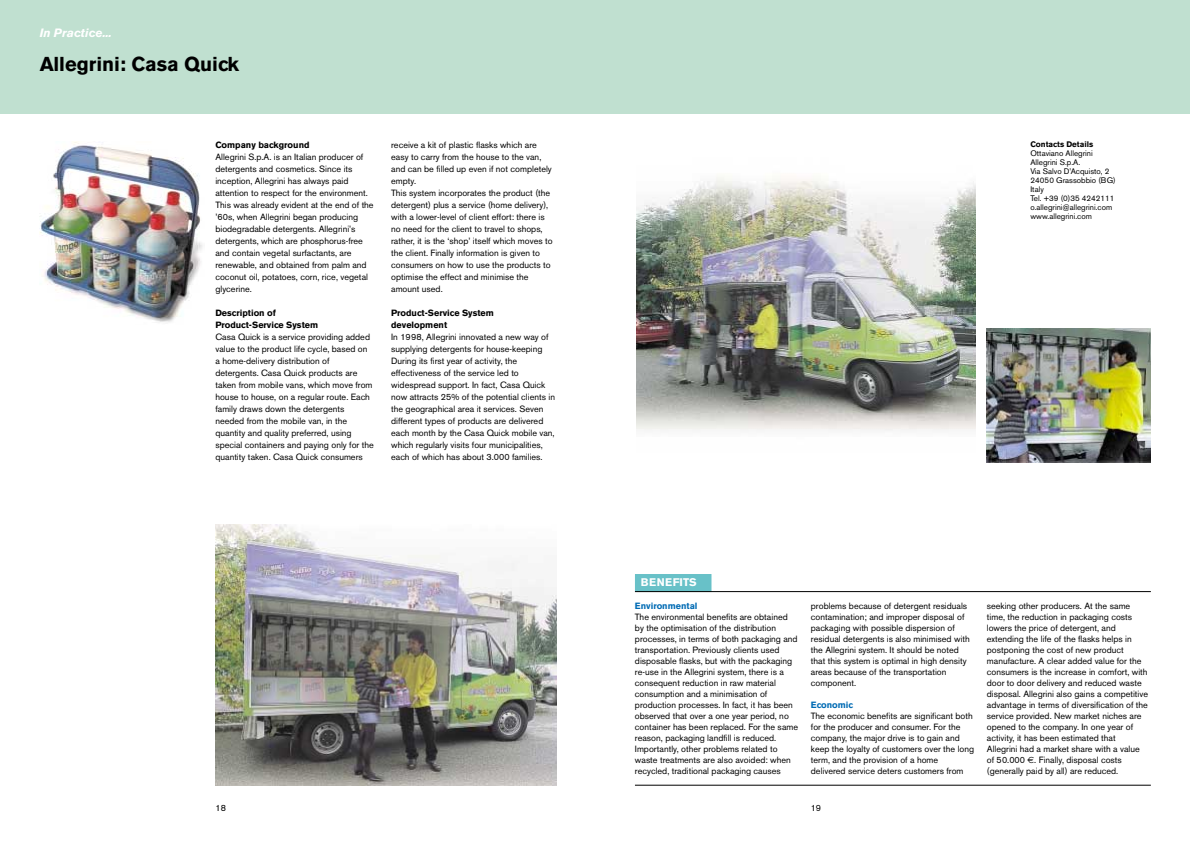
<style>
.page{position:relative;width:1190px;height:841px;background:#fff}
.page>*{position:absolute;margin:0;border:0;box-sizing:border-box;transform-origin:0 0}
.t1{font:700 20px "Akzidenz Grotesk BE";color:#000}
.t2{font:italic 700 12px "Akzidenz Grotesk BE";color:#fff}
.t3{font:700 11px "Akzidenz Grotesk BE";letter-spacing:.04em;color:#fff}
.t4{font:9px/12px "Akzidenz Grotesk BE";color:#000}
.t5{font:700 9px/12px "Akzidenz Grotesk BE";color:#000}
.t6{font:700 9px "Akzidenz Grotesk BE";color:#006bb4}
.t7{font:8px/9px "Akzidenz Grotesk BE";color:#000}
.t8{font:700 8px "Akzidenz Grotesk BE";color:#000}
.s1{font-family:"Euro Sans"}
</style>
<div class="page">
<div style="left:0;top:0;width:1190px;height:113px;background:#c0e0d0"></div>
<div style="left:635px;top:574px;width:77px;height:18px;background:#68c1c8"></div>
<hr style="left:635px;top:591px;width:516px;height:1px;background:#000">
<hr style="left:635px;top:785px;width:516px;height:1px;background:#000">
<img style="left:986px;top:329px;width:165px;height:133px">
<img style="left:215px;top:524px;width:342px;height:261px">
<img style="left:637px;top:177px;width:338px;height:254px">
<img style="left:40px;top:142px;width:163px;height:180px">
<h2 class="t2" style="left:40px;top:28px;width:73px">In Practice...</h2>
<h1 class="t1" style="left:40px;top:57px;width:201px">Allegrini: Casa Quick</h1>
<p class="t5" style="left:215px;top:140px;width:96px">Company background</p>
<p class="t4" style="left:215px;top:152px;width:160px">Allegrini S.p.A. is an Italian producer of detergents and cosmetics. Since its inception, Allegrini has always paid attention to respect for the environment.<br>This was already evident at the end of the ’60s, when Allegrini began producing biodegradable detergents. Allegrini’s detergents, which are phosphorus-free and contain vegetal surfactants, are renewable, and obtained from palm and coconut oil, potatoes, corn, rice, vegetal glycerine.</p>
<p class="t5" style="left:215px;top:308px;width:104px">Description of<br>Product-Service System</p>
<p class="t4" style="left:215px;top:332px;width:160px">Casa Quick is a service providing added value to the product life cycle, based on a home-delivery distribution of detergents. Casa Quick products are taken from mobile vans, which move from house to house, on a regular route. Each family draws down the detergents needed from the mobile van, in the quantity and quality preferred, using special containers and paying only for the quantity taken. Casa Quick consumers</p>
<p class="t4" style="left:391px;top:140px;width:163px">receive a kit of plastic flasks which are easy to carry from the house to the van, and can be filled up even if not completely empty.<br>This system incorporates the product (the detergent) plus a service (home delivery), with a lower-level of client effort: there is no need for the client to travel to shops, rather, it is the ‘shop’ itself which moves to the client. Finally information is given to consumers on how to use the products to optimise the effect and minimise the amount used.</p>
<p class="t5" style="left:391px;top:308px;width:104px">Product-Service System development</p>
<p class="t4" style="left:391px;top:332px;width:165px">In 1998, Allegrini innovated a new way of supplying detergents for house-keeping During its first year of activity, the effectiveness of the service led to widespread support. In fact, Casa Quick now attracts 25% of the potential clients in the geographical area it services. Seven different types of products are delivered each month by the Casa Quick mobile van, which regularly visits four municipalities, each of which has about 3.000 families.</p>
<p class="t8" style="left:1030px;top:142px;width:64px">Contacts Details</p>
<p class="t7" style="left:1030px;top:150px;width:87px">Ottaviano Allegrini<br>Allegrini S.p.A.<br>Via Salvo D’Acquisto, 2<br>24050 Grassobbio (BG)<br>Italy<br>Tel. +39 (0)35 4242111 o.allegrini@allegrini.com www.allegrini.com</p>
<p class="t3" style="left:641px;top:579px;width:57px">BENEFITS</p>
<p class="t6" style="left:635px;top:602px;width:64px">Environmental</p>
<p class="t4" style="left:635px;top:612px;width:165px;line-height:11px">The environmental benefits are obtained by the optimisation of the distribution processes, in terms of both packaging and transportation. Previously clients used disposable flasks, but with the packaging re-use in the Allegrini system, there is a consequent reduction in raw material consumption and a minimisation of production processes. In fact, it has been observed that over a one year period, no container has been replaced. For the same reason, packaging landfill is reduced.<br>Importantly, other problems related to waste treatments are also avoided: when recycled, traditional packaging causes</p>
<p class="t4" style="left:811px;top:601px;width:160px;line-height:11px">problems because of detergent residuals contamination; and improper disposal of packaging with possible dispersion of residual detergents is also minimised with the Allegrini system. It should be noted that this system is optimal in high density areas because of the transportation component.</p>
<p class="t6" style="left:811px;top:701px;width:44px">Economic</p>
<p class="t4" style="left:811px;top:711px;width:165px;line-height:11px">The economic benefits are significant both for the producer and consumer. For the company, the major drive is to gain and keep the loyalty of customers over the long term, and the provision of a home delivered service deters customers from</p>
<p class="t4" style="left:215px;top:803px;width:12px">18</p>
<p class="t4" style="left:811px;top:803px;width:12px">19</p>
<p class="t4" style="left:987px;top:601px;width:163px;line-height:11px">seeking other producers. At the same time, the reduction in packaging costs lowers the price of detergent, and extending the life of the flasks helps in postponing the cost of new product manufacture. A clear added value for the consumers is the increase in comfort, with door to door delivery and reduced waste disposal. Allegrini also gains a competitive advantage in terms of diversification of the service provided. New market niches are opened to the company. In one year of activity, it has been estimated that Allegrini had a market share with a value of 50.000 <span class="s1">€</span>. Finally, disposal costs (generally paid by all) are reduced.</p>
</div>
